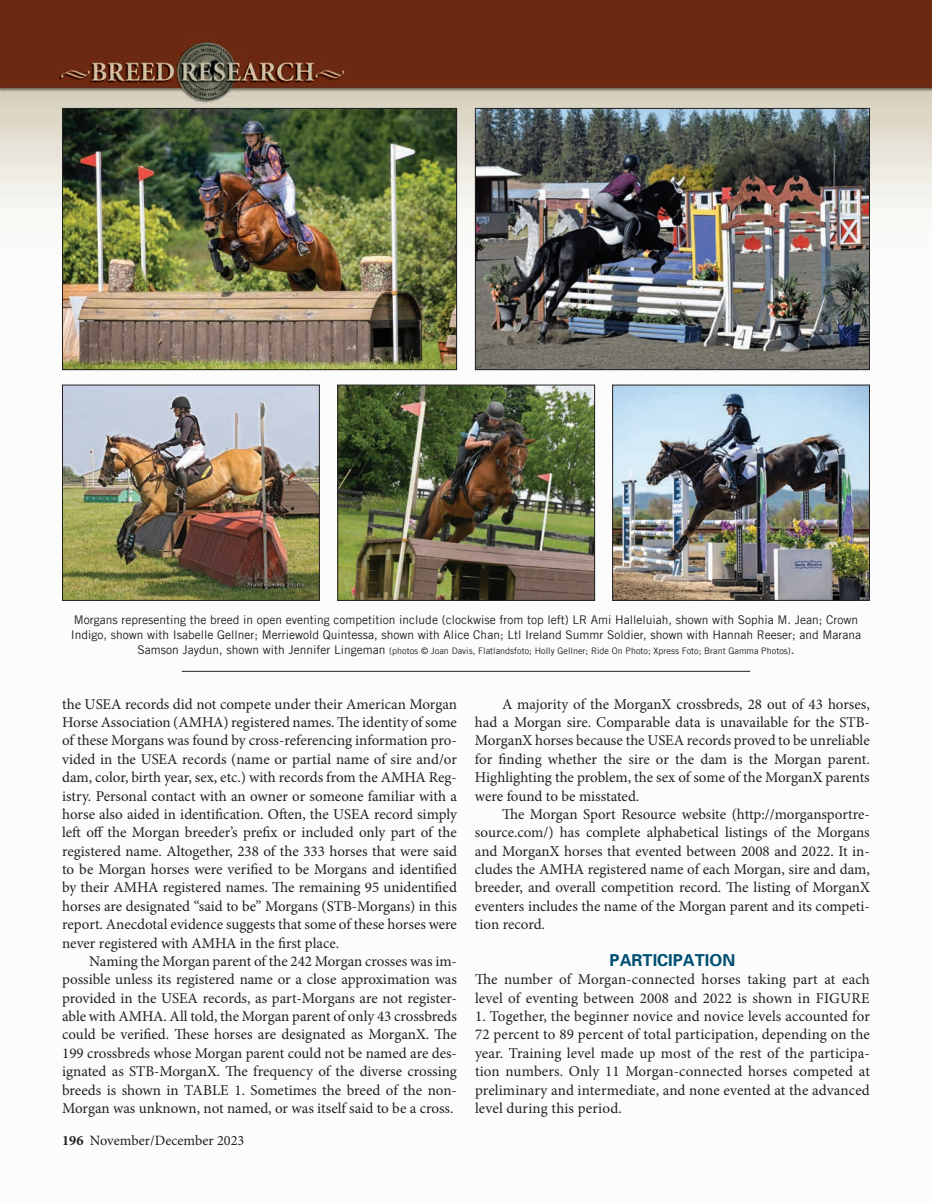
<style>
.page{position:relative;width:932px;height:1202px;background:#fff}
.page>*{position:absolute;margin:0;border:0;box-sizing:border-box;transform-origin:0 0}
.t1{font:700 16.5px "Univers";color:#005073}
.t2{font:15px/18.5px "Minion Pro";color:#231f20;text-align:justify}
.t3{font:14.25px "Minion Pro";color:#231f20}
.t4{font:12px/15px "Trade Gothic";color:#231f20}
.t5{font:9px "Trade Gothic";color:#231f20}
.s1{font-size:12px}
.s2{font-weight:700}
</style>
<div class="page">
<img style="left:0;top:0;width:932px;height:672px">
<img style="left:64px;top:110px;width:391px;height:258px">
<div style="left:62px;top:108px;width:395px;height:262px;border:1px solid #231f20"></div>
<hr style="left:182px;top:671px;width:568px;height:1px;background:#231f20">
<img style="left:477px;top:110px;width:390px;height:258px">
<div style="left:475px;top:108px;width:394px;height:262px;border:1px solid #231f20"></div>
<img style="left:64px;top:387px;width:254px;height:212px">
<div style="left:62px;top:385px;width:258px;height:216px;border:1px solid #231f20"></div>
<img style="left:339px;top:387px;width:254px;height:212px">
<div style="left:337px;top:385px;width:258px;height:216px;border:1px solid #231f20"></div>
<img style="left:614px;top:387px;width:253px;height:212px">
<div style="left:612px;top:385px;width:257px;height:216px;border:1px solid #231f20"></div>
<p class="t4" style="left:71px;top:613px;width:791px">Morgans representing the breed in open eventing competition include (clockwise from top left) LR Ami Halleluiah, shown with Sophia M. Jean; Crown<br>Indigo, shown with Isabelle Gellner; Merriewold Quintessa, shown with Alice Chan; Ltl Ireland Summr Soldier, shown with Hannah Reeser; and Marana</p>
<p class="t5" style="left:137px;top:647px;width:658px"><span class="s1">Samson Jaydun, shown with Jennifer Lingeman</span> (photos © Joan Davis, Flatlandsfoto; Holly Gellner; Ride On Photo; Xpress Foto; Brant Gamma Photos)<span class="s1">.</span></p>
<p class="t2" style="left:62px;top:694px;width:396px">the USEA records did not compete under their American Morgan Horse Association (AMHA) registered names. The identity of some of these Morgans was found by cross-referencing information pro&shy;vided in the USEA records (name or partial name of sire and/or dam, color, birth year, sex, etc.) with records from the AMHA Reg&shy;istry. Personal contact with an owner or someone familiar with a horse also aided in identification. Often, the USEA record simply left off the Morgan breeder’s prefix or included only part of the registered name. Altogether, 238 of the 333 horses that were said to be Morgan horses were verified to be Morgans and identified by their AMHA registered names. The remaining 95 unidentified horses are designated “said to be” Morgans (STB-Morgans) in this report. Anecdotal evidence suggests that some of these horses were never registered with AMHA in the first place.</p>
<p class="t2" style="left:62px;top:952px;width:396px;text-indent:27px">Naming the Morgan parent of the 242 Morgan crosses was im&shy;possible unless its registered name or a close approximation was provided in the USEA records, as part-Morgans are not register&shy;able with AMHA. All told, the Morgan parent of only 43 crossbreds could be verified. These horses are designated as MorganX. The 199 crossbreds whose Morgan parent could not be named are des&shy;ignated as STB-MorganX. The frequency of the diverse crossing breeds is shown in TABLE 1. Sometimes the breed of the non-Morgan was unknown, not named, or was itself said to be a cross.</p>
<p class="t3" style="left:62px;top:1130px;width:184px"><span class="s2">196</span> November/December 2023</p>
<p class="t2" style="left:475px;top:694px;width:396px;text-indent:27px">A majority of the MorganX crossbreds, 28 out of 43 horses, had a Morgan sire. Comparable data is unavailable for the STB-MorganX horses because the USEA records proved to be unreliable for finding whether the sire or the dam is the Morgan parent.<br>Highlighting the problem, the sex of some of the MorganX parents were found to be misstated.</p>
<p class="t2" style="left:475px;top:805px;width:396px;text-indent:27px">The Morgan Sport Resource website (http://morgansportre&shy;source.com/) has complete alphabetical listings of the Morgans and MorganX horses that evented between 2008 and 2022. It in&shy;cludes the AMHA registered name of each Morgan, sire and dam, breeder, and overall competition record. The listing of MorganX eventers includes the name of the Morgan parent and its competi&shy;tion record.</p>
<p class="t1" style="left:609px;top:953px;width:127px">PARTICIPATION</p>
<p class="t2" style="left:475px;top:970px;width:396px">The number of Morgan-connected horses taking part at each level of eventing between 2008 and 2022 is shown in FIGURE</p>
<p class="t2" style="left:475px;top:1007px;width:396px">1. Together, the beginner novice and novice levels accounted for 72 percent to 89 percent of total participation, depending on the year. Training level made up most of the rest of the participa&shy;tion numbers. Only 11 Morgan-connected horses competed at preliminary and intermediate, and none evented at the advanced level during this period.</p>
</div>
